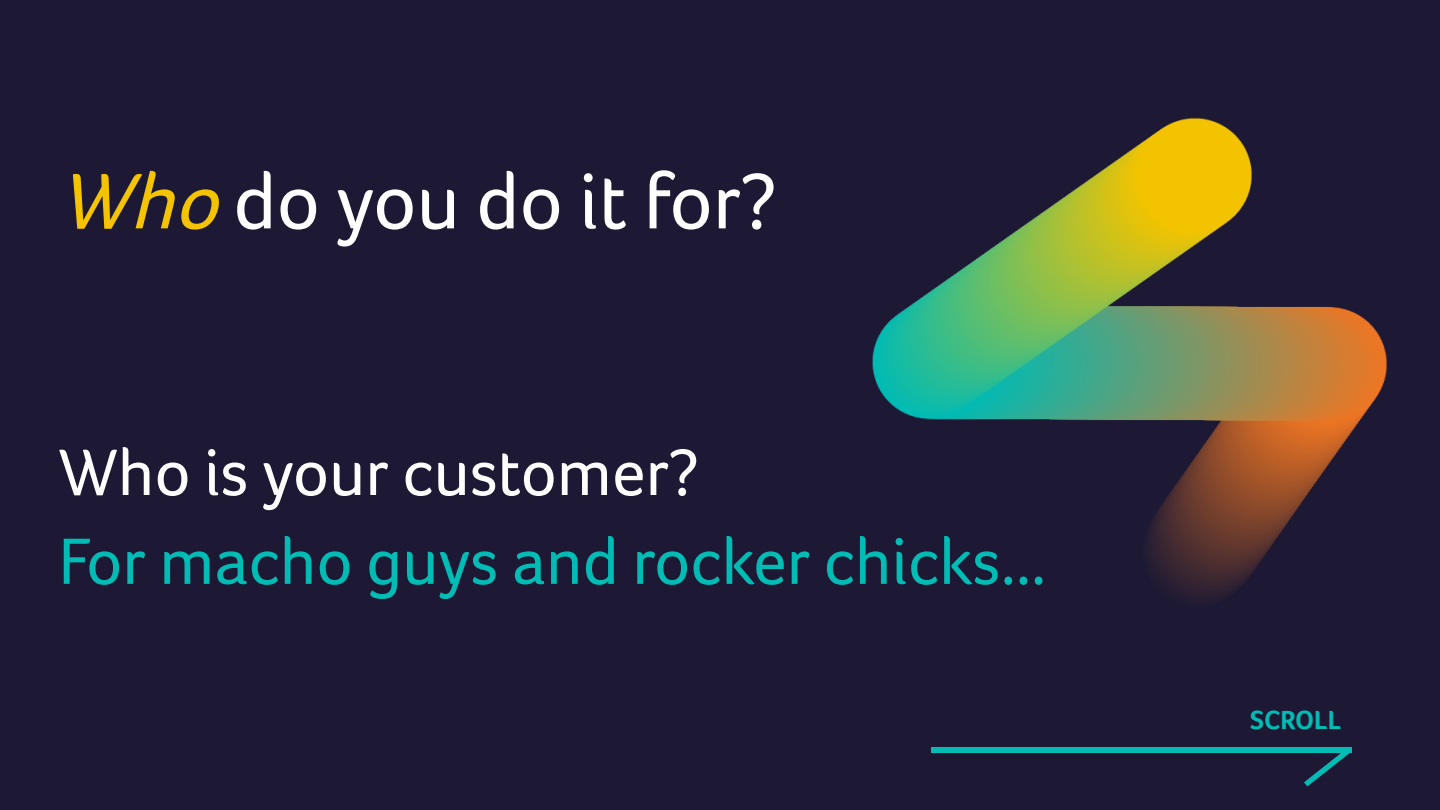
<style>
.page{position:relative;width:1440px;height:810px;background:#1d1934}
.page>*{position:absolute;margin:0;border:0;box-sizing:border-box;transform-origin:0 0}
.t1{font:81px "Foco";color:#fff}
.t2{font:67.5px "Foco";color:#00bcb5}
.t3{font:67.5px "Foco";color:#fff}
.t4{font:700 27px "Foco";color:#00bcb5}
.s1{font-style:italic;color:#f4c400}
</style>
<div class="page">
<div style="left:931px;top:748px;width:209px;height:5px;background:#00bcb5"></div>
<div style="left:1140px;top:748px;width:208px;height:5px;background:#00bcb5"></div>
<svg style="left:1304px;top:747px;width:48px;height:40px"></svg>
<img style="left:872px;top:118px;width:515px;height:481px">
<p class="t1" style="left:58px;top:171px;width:720px"><span class="s1">Who</span>do you do it for?</p>
<p class="t3" style="left:58px;top:447px;width:642px">Who is your customer?</p>
<p class="t2" style="left:58px;top:536px;width:989px">For macho guys and rocker chicks...</p>
<p class="t4" style="left:1250px;top:710px;width:92px">SCROLL</p>
</div>
